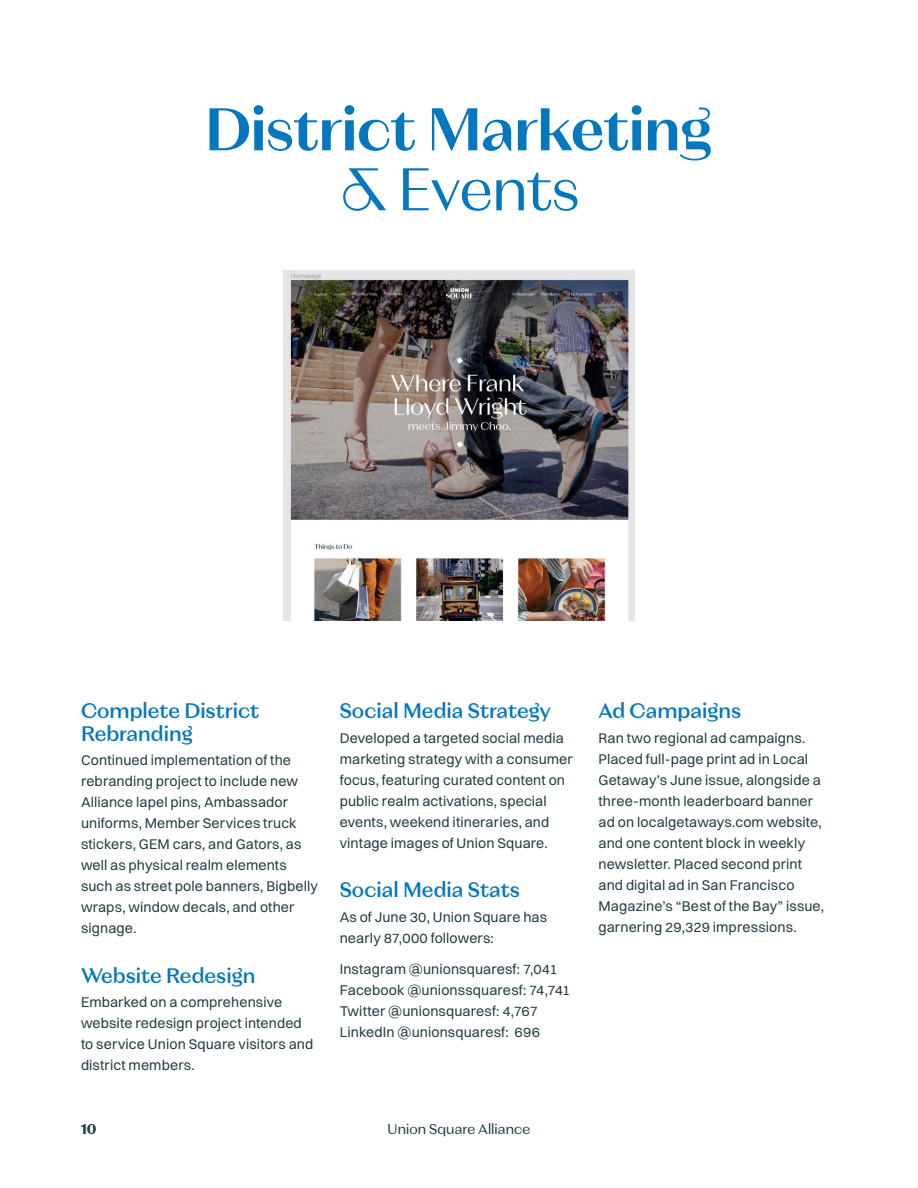
<style>
.page{position:relative;width:918px;height:1188px;background:#fff}
.page>*{position:absolute;margin:0;border:0;box-sizing:border-box;transform-origin:0 0}
.Header_2{font:600 60px/60px "Magnat Head";color:#0577be;text-align:center}
.Subhead_1{font:500 21px/22.5px "Magnat Text";color:#0577be}
.Body{font:14.25px/21px "Switzer";letter-spacing:.005em;color:#243d41}
.t1{font:14.25px "Magnat Text";letter-spacing:.01em;color:#243d41}
.t2{font:700 14.25px "Magnat Text";color:#243d41}
.s1{font-weight:400}
</style>
<div class="page">
<img style="left:284px;top:270px;width:350px;height:351px">
<p class="Header_2" style="left:205px;top:99px;width:509px">District Marketing <span class="s1">&amp; Events</span></p>
<p class="Subhead_1" style="left:81px;top:699px;width:180px">Complete District<br>Rebranding</p>
<p class="Body" style="left:81px;top:750px;width:239px">Continued implementation of the rebranding project to include new<br>Alliance lapel pins, Ambassador uniforms, Member Services truck stickers, GEM cars, and Gators, as well as physical realm elements such as street pole banners, Bigbelly wraps, window decals, and other signage.</p>
<p class="Subhead_1" style="left:81px;top:964px;width:176px">Website Redesign</p>
<p class="Body" style="left:81px;top:992px;width:234px">Embarked on a comprehensive website redesign project intended to service Union Square visitors and district members.</p>
<p class="Subhead_1" style="left:340px;top:699px;width:213px">Social Media Strategy</p>
<p class="Body" style="left:340px;top:727px;width:235px">Developed a targeted social media marketing strategy with a consumer focus, featuring curated content on public realm activations, special events, weekend itineraries, and vintage images of Union Square.</p>
<p class="Subhead_1" style="left:340px;top:878px;width:182px">Social Media Stats</p>
<p class="Body" style="left:340px;top:906px;width:209px">As of June 30, Union Square has nearly 87,000 followers:</p>
<p class="Body" style="left:340px;top:959px;width:232px">Instagram @unionsquaresf: 7,041<br>Facebook @unionssquaresf: 74,741<br>Twitter @unionsquaresf: 4,767<br>LinkedIn @unionsquaresf: 696</p>
<p class="t2" style="left:81px;top:1120px;width:17px">10</p>
<p class="t1" style="left:388px;top:1120px;width:144px">Union Square Alliance</p>
<p class="Subhead_1" style="left:598px;top:699px;width:144px">Ad Campaigns</p>
<p class="Body" style="left:598px;top:727px;width:227px">Ran two regional ad campaigns.<br>Placed full-page print ad in Local<br>Getaway’s June issue, alongside a three-month leaderboard banner ad on localgetaways.com website, and one content block in weekly newsletter. Placed second print and digital ad in San Francisco<br>Magazine’s “Best of the Bay” issue, garnering 29,329 impressions.</p>
</div>
